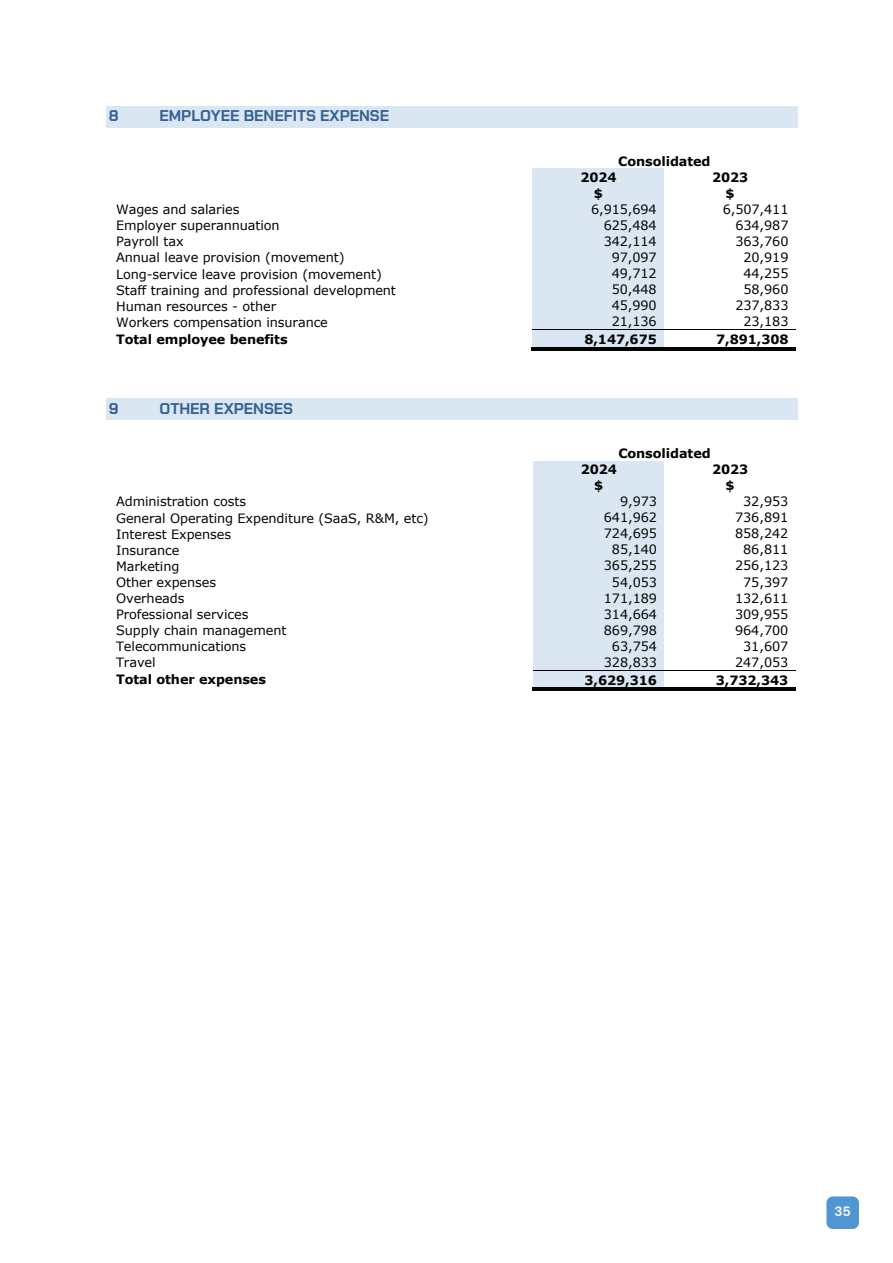
<style>
.page{position:relative;width:893px;height:1263px;background:#fff}
.page>*{position:absolute;margin:0;border:0;box-sizing:border-box;transform-origin:0 0}
.t1{font:700 15.6px "Chakra Petch";color:#346093}
.t2{font:700 13.5px "DM Sans";color:#f3f8fc}
.t3{font:12.9px "Verdana";letter-spacing:-.01em;color:#040503}
.t4{font:700 12.9px "Verdana";letter-spacing:-.01em;color:#040503}
</style>
<div class="page">
<div style="left:826px;top:1196px;width:33px;height:33px;background:#5296d1;border-radius:6px"></div>
<div style="left:107px;top:106px;width:691px;height:22px;background:#dae6f1"></div>
<div style="left:532px;top:169px;width:132px;height:16px;background:#dae6f1"></div>
<div style="left:532px;top:185px;width:132px;height:16px;background:#dae6f1"></div>
<div style="left:532px;top:201px;width:132px;height:16px;background:#dae6f1"></div>
<div style="left:532px;top:217px;width:132px;height:16px;background:#dae6f1"></div>
<div style="left:532px;top:233px;width:132px;height:16px;background:#dae6f1"></div>
<div style="left:532px;top:249px;width:132px;height:16px;background:#dae6f1"></div>
<div style="left:532px;top:265px;width:132px;height:16px;background:#dae6f1"></div>
<div style="left:532px;top:281px;width:132px;height:16px;background:#dae6f1"></div>
<div style="left:532px;top:297px;width:132px;height:16px;background:#dae6f1"></div>
<div style="left:532px;top:313px;width:132px;height:16px;background:#dae6f1"></div>
<div style="left:532px;top:330px;width:132px;height:17px;background:#dae6f1"></div>
<hr style="left:532px;top:329px;width:132px;height:1px;background:#040503">
<hr style="left:665px;top:329px;width:131px;height:1px;background:#040503">
<hr style="left:531px;top:349px;width:133px;height:1px;background:#040503">
<hr style="left:531px;top:347px;width:133px;height:1px;background:#040503">
<hr style="left:666px;top:349px;width:130px;height:1px;background:#040503">
<hr style="left:666px;top:347px;width:130px;height:1px;background:#040503">
<div style="left:107px;top:398px;width:691px;height:22px;background:#dae6f1"></div>
<div style="left:533px;top:461px;width:131px;height:16px;background:#dae6f1"></div>
<div style="left:533px;top:477px;width:131px;height:16px;background:#dae6f1"></div>
<div style="left:533px;top:493px;width:131px;height:16px;background:#dae6f1"></div>
<div style="left:533px;top:509px;width:131px;height:16px;background:#dae6f1"></div>
<div style="left:533px;top:525px;width:131px;height:16px;background:#dae6f1"></div>
<div style="left:533px;top:541px;width:131px;height:16px;background:#dae6f1"></div>
<div style="left:533px;top:557px;width:131px;height:16px;background:#dae6f1"></div>
<div style="left:533px;top:573px;width:131px;height:17px;background:#dae6f1"></div>
<div style="left:533px;top:590px;width:131px;height:15px;background:#dae6f1"></div>
<div style="left:533px;top:605px;width:131px;height:17px;background:#dae6f1"></div>
<div style="left:533px;top:622px;width:131px;height:16px;background:#dae6f1"></div>
<div style="left:533px;top:638px;width:131px;height:16px;background:#dae6f1"></div>
<div style="left:533px;top:654px;width:131px;height:16px;background:#dae6f1"></div>
<div style="left:533px;top:670px;width:131px;height:17px;background:#dae6f1"></div>
<hr style="left:533px;top:670px;width:131px;height:1px;background:#040503">
<hr style="left:665px;top:670px;width:131px;height:1px;background:#040503">
<hr style="left:532px;top:690px;width:132px;height:1px;background:#040503">
<hr style="left:532px;top:688px;width:132px;height:1px;background:#040503">
<hr style="left:666px;top:690px;width:130px;height:1px;background:#040503">
<hr style="left:666px;top:688px;width:130px;height:1px;background:#040503">
<p class="t1" style="left:109px;top:107px;width:11px">8</p>
<p class="t1" style="left:159px;top:107px;width:231px">EMPLOYEE BENEFITS EXPENSE</p>
<p class="t4" style="left:618px;top:152px;width:94px">Consolidated</p>
<p class="t4" style="left:580px;top:168px;width:38px">2024</p>
<p class="t4" style="left:712px;top:168px;width:38px">2023</p>
<p class="t4" style="left:594px;top:184px;width:11px">$</p>
<p class="t4" style="left:726px;top:184px;width:11px">$</p>
<p class="t3" style="left:116px;top:201px;width:125px">Wages and salaries</p>
<p class="t3" style="left:591px;top:200px;width:67px">6,915,694</p>
<p class="t3" style="left:723px;top:200px;width:67px">6,507,411</p>
<p class="t3" style="left:116px;top:217px;width:165px">Employer superannuation</p>
<p class="t3" style="left:604px;top:216px;width:55px">625,484</p>
<p class="t3" style="left:735px;top:216px;width:55px">634,987</p>
<p class="t3" style="left:116px;top:233px;width:69px">Payroll tax</p>
<p class="t3" style="left:604px;top:233px;width:55px">342,114</p>
<p class="t3" style="left:735px;top:233px;width:55px">363,760</p>
<p class="t3" style="left:116px;top:249px;width:230px">Annual leave provision (movement)</p>
<p class="t3" style="left:612px;top:248px;width:47px">97,097</p>
<p class="t3" style="left:743px;top:248px;width:47px">20,919</p>
<p class="t3" style="left:116px;top:265px;width:267px">Long-service leave provision (movement)</p>
<p class="t3" style="left:612px;top:265px;width:47px">49,712</p>
<p class="t3" style="left:743px;top:265px;width:47px">44,255</p>
<p class="t3" style="left:116px;top:281px;width:281px">Staff training and professional development</p>
<p class="t3" style="left:612px;top:281px;width:47px">50,448</p>
<p class="t3" style="left:743px;top:281px;width:47px">58,960</p>
<p class="t3" style="left:116px;top:297px;width:162px">Human resources - other</p>
<p class="t3" style="left:612px;top:297px;width:47px">45,990</p>
<p class="t3" style="left:735px;top:297px;width:55px">237,833</p>
<p class="t3" style="left:116px;top:313px;width:213px">Workers compensation insurance</p>
<p class="t3" style="left:612px;top:313px;width:47px">21,136</p>
<p class="t3" style="left:743px;top:313px;width:47px">23,183</p>
<p class="t4" style="left:116px;top:330px;width:173px">Total employee benefits</p>
<p class="t4" style="left:584px;top:330px;width:74px">8,147,675</p>
<p class="t4" style="left:716px;top:330px;width:74px">7,891,308</p>
<p class="t1" style="left:109px;top:399px;width:11px">9</p>
<p class="t1" style="left:159px;top:399px;width:135px">OTHER EXPENSES</p>
<p class="t4" style="left:618px;top:444px;width:94px">Consolidated</p>
<p class="t4" style="left:581px;top:460px;width:38px">2024</p>
<p class="t4" style="left:712px;top:460px;width:38px">2023</p>
<p class="t4" style="left:594px;top:476px;width:11px">$</p>
<p class="t4" style="left:725px;top:476px;width:11px">$</p>
<p class="t3" style="left:116px;top:493px;width:131px">Administration costs</p>
<p class="t3" style="left:620px;top:492px;width:39px">9,973</p>
<p class="t3" style="left:743px;top:492px;width:47px">32,953</p>
<p class="t3" style="left:116px;top:509px;width:314px">General Operating Expenditure (SaaS, R&amp;M, etc)</p>
<p class="t3" style="left:604px;top:509px;width:55px">641,962</p>
<p class="t3" style="left:735px;top:509px;width:55px">736,891</p>
<p class="t3" style="left:116px;top:525px;width:116px">Interest Expenses</p>
<p class="t3" style="left:604px;top:525px;width:55px">724,695</p>
<p class="t3" style="left:735px;top:525px;width:55px">858,242</p>
<p class="t3" style="left:116px;top:541px;width:65px">Insurance</p>
<p class="t3" style="left:612px;top:541px;width:47px">85,140</p>
<p class="t3" style="left:743px;top:541px;width:47px">86,811</p>
<p class="t3" style="left:116px;top:557px;width:65px">Marketing</p>
<p class="t3" style="left:604px;top:557px;width:55px">365,255</p>
<p class="t3" style="left:735px;top:557px;width:55px">256,123</p>
<p class="t3" style="left:116px;top:573px;width:101px">Other expenses</p>
<p class="t3" style="left:612px;top:573px;width:47px">54,053</p>
<p class="t3" style="left:743px;top:573px;width:47px">75,397</p>
<p class="t3" style="left:116px;top:589px;width:70px">Overheads</p>
<p class="t3" style="left:604px;top:589px;width:55px">171,189</p>
<p class="t3" style="left:735px;top:589px;width:55px">132,611</p>
<p class="t3" style="left:116px;top:605px;width:134px">Professional services</p>
<p class="t3" style="left:604px;top:605px;width:55px">314,664</p>
<p class="t3" style="left:735px;top:605px;width:55px">309,955</p>
<p class="t3" style="left:116px;top:621px;width:172px">Supply chain management</p>
<p class="t3" style="left:604px;top:621px;width:55px">869,798</p>
<p class="t3" style="left:735px;top:621px;width:55px">964,700</p>
<p class="t3" style="left:116px;top:638px;width:132px">Telecommunications</p>
<p class="t3" style="left:612px;top:637px;width:47px">63,754</p>
<p class="t3" style="left:743px;top:637px;width:47px">31,607</p>
<p class="t3" style="left:116px;top:654px;width:41px">Travel</p>
<p class="t3" style="left:604px;top:653px;width:55px">328,833</p>
<p class="t3" style="left:735px;top:653px;width:55px">247,053</p>
<p class="t4" style="left:116px;top:670px;width:151px">Total other expenses</p>
<p class="t4" style="left:585px;top:671px;width:74px">3,629,316</p>
<p class="t4" style="left:716px;top:671px;width:74px">3,732,343</p>
<p class="t2" style="left:834px;top:1203px;width:18px">35</p>
</div>
